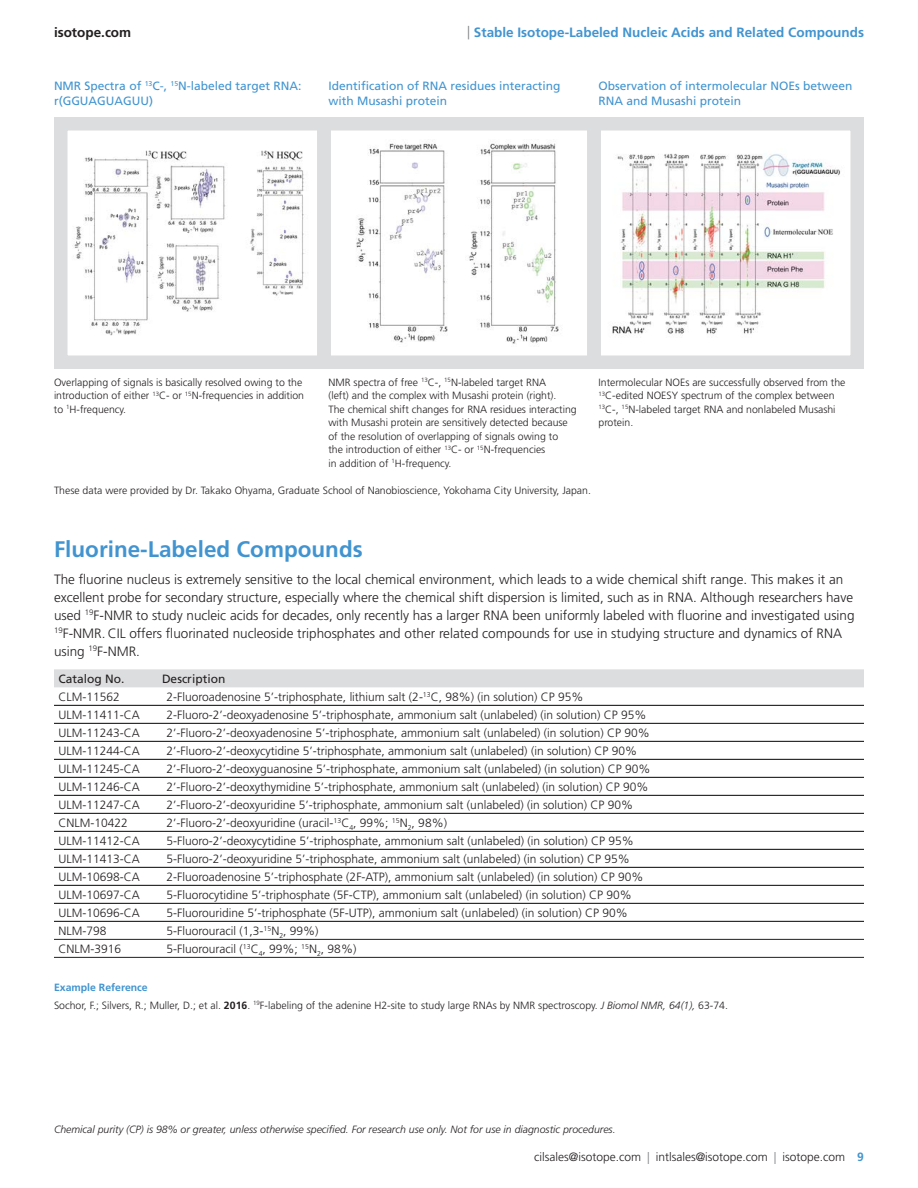
<style>
.page{position:relative;width:918px;height:1188px;background:#fff}
.page>*{position:absolute;margin:0;border:0;box-sizing:border-box;transform-origin:0 0}
.t1{font:700 22.5px "Frutiger LT Std";color:#4194d0}
.t2{font:300 13.5px/18px "Frutiger LT Std";color:#231f20}
.t3{font:700 13.5px "Frutiger LT Std";color:#4194d0}
.t4{font:700 13.5px "Frutiger LT Std";color:#231f20}
.t5{font:300 12px "Frutiger LT Std";color:#231f20}
.t6{font:12px/15px "Frutiger LT Std";color:#4194d0}
.t7{font:12px "Frutiger LT Std";color:#231f20}
.t8{font:300 10.5px/13.5px "Frutiger LT Std";color:#231f20}
.t9{font:italic 300 10.5px "Frutiger LT Std";color:#231f20}
.t10{font:700 10.5px "Frutiger LT Std";color:#4194d0}
.s1{font-weight:300;color:#808285}
.s2{font-weight:700}
.s3{font-style:italic}
.s4{color:#808285}
.s5{font-weight:700;color:#4194d0}
</style>
<div class="page">
<div style="left:54px;top:669px;width:810px;height:18px;background:#dcdddf"></div>
<hr style="left:54px;top:939px;width:108px;height:1px;background:#231f20">
<hr style="left:162px;top:939px;width:702px;height:1px;background:#231f20">
<hr style="left:54px;top:957px;width:108px;height:1px;background:#231f20">
<hr style="left:162px;top:957px;width:702px;height:1px;background:#231f20">
<hr style="left:54px;top:741px;width:108px;height:1px;background:#231f20">
<hr style="left:162px;top:741px;width:702px;height:1px;background:#231f20">
<hr style="left:54px;top:759px;width:108px;height:1px;background:#231f20">
<hr style="left:162px;top:759px;width:702px;height:1px;background:#231f20">
<hr style="left:54px;top:777px;width:108px;height:1px;background:#231f20">
<hr style="left:162px;top:777px;width:702px;height:1px;background:#231f20">
<hr style="left:54px;top:795px;width:108px;height:1px;background:#231f20">
<hr style="left:162px;top:795px;width:702px;height:1px;background:#231f20">
<hr style="left:54px;top:885px;width:108px;height:1px;background:#231f20">
<hr style="left:162px;top:885px;width:702px;height:1px;background:#231f20">
<hr style="left:54px;top:903px;width:108px;height:1px;background:#231f20">
<hr style="left:162px;top:903px;width:702px;height:1px;background:#231f20">
<hr style="left:54px;top:921px;width:108px;height:1px;background:#231f20">
<hr style="left:162px;top:921px;width:702px;height:1px;background:#231f20">
<hr style="left:54px;top:813px;width:108px;height:1px;background:#231f20">
<hr style="left:162px;top:813px;width:702px;height:1px;background:#231f20">
<hr style="left:54px;top:831px;width:108px;height:1px;background:#231f20">
<hr style="left:162px;top:831px;width:702px;height:1px;background:#231f20">
<hr style="left:54px;top:849px;width:108px;height:1px;background:#231f20">
<hr style="left:162px;top:849px;width:702px;height:1px;background:#231f20">
<hr style="left:54px;top:867px;width:108px;height:1px;background:#231f20">
<hr style="left:162px;top:867px;width:702px;height:1px;background:#231f20">
<hr style="left:54px;top:723px;width:108px;height:1px;background:#231f20">
<hr style="left:162px;top:723px;width:702px;height:1px;background:#231f20">
<hr style="left:54px;top:705px;width:108px;height:1px;background:#231f20">
<hr style="left:162px;top:705px;width:702px;height:1px;background:#231f20">
<img style="left:74px;top:150px;width:231px;height:186px">
<div style="left:54px;top:117px;width:277px;height:252px;border:14px solid #dcdddf"></div>
<img style="left:356px;top:143px;width:203px;height:201px">
<div style="left:317px;top:117px;width:284px;height:252px;border:14px solid #dcdddf"></div>
<img style="left:612px;top:153px;width:228px;height:181px">
<div style="left:587px;top:117px;width:277px;height:252px;border:14px solid #dcdddf"></div>
<p class="t4" style="left:54px;top:25px;width:79px">isotope.com</p>
<p class="t3" style="left:467px;top:25px;width:398px"><span class="s1">|</span> Stable Isotope-Labeled Nucleic Acids and Related Compounds</p>
<p class="t6" style="left:54px;top:78px;width:249px">NMR Spectra of <sup>13</sup>C-, <sup>15</sup>N-labeled target RNA: r(GGUAGUAGUU)</p>
<p class="t6" style="left:328px;top:78px;width:234px">Identification of RNA residues interacting with Musashi protein</p>
<p class="t6" style="left:598px;top:78px;width:256px">Observation of intermolecular NOEs between<br>RNA and Musashi protein</p>
<p class="t8" style="left:54px;top:376px;width:252px">Overlapping of signals is basically resolved owing to the introduction of either <sup>13</sup>C- or <sup>15</sup>N-frequencies in addition to <sup>1</sup>H-frequency.</p>
<p class="t8" style="left:328px;top:376px;width:250px">NMR spectra of free <sup>13</sup>C-, <sup>15</sup>N-labeled target RNA<br>(left) and the complex with Musashi protein (right).<br>The chemical shift changes for RNA residues interacting with Musashi protein are sensitively detected because of the resolution of overlapping of signals owing to<br>the introduction of either <sup>13</sup>C- or <sup>15</sup>N-frequencies<br>in addition of <sup>1</sup>H-frequency.</p>
<p class="t8" style="left:54px;top:484px;width:538px">These data were provided by Dr. Takako Ohyama, Graduate School of Nanobioscience, Yokohama City University, Japan.</p>
<p class="t8" style="left:598px;top:376px;width:248px">Intermolecular NOEs are successfully observed from the <sup>13</sup>C-edited NOESY spectrum of the complex between <sup>13</sup>C-, <sup>15</sup>N-labeled target RNA and nonlabeled Musashi protein.</p>
<p class="t1" style="left:54px;top:536px;width:310px">Fluorine-Labeled Compounds</p>
<p class="t2" style="left:54px;top:570px;width:802px">The fluorine nucleus is extremely sensitive to the local chemical environment, which leads to a wide chemical shift range. This makes it an excellent probe for secondary structure, especially where the chemical shift dispersion is limited, such as in RNA. Although researchers have used <sup>19</sup>F-NMR to study nucleic acids for decades, only recently has a larger RNA been uniformly labeled with fluorine and investigated using <sup>19</sup>F-NMR. CIL offers fluorinated nucleoside triphosphates and other related compounds for use in studying structure and dynamics of RNA using <sup>19</sup>F-NMR.</p>
<p class="t7" style="left:58px;top:672px;width:68px">Catalog No.</p>
<p class="t7" style="left:162px;top:672px;width:65px">Description</p>
<p class="t5" style="left:58px;top:690px;width:63px">CLM-11562</p>
<p class="t5" style="left:166px;top:690px;width:419px">2-Fluoroadenosine 5’-triphosphate, lithium salt (2-<sup>13</sup>C, 98%) (in solution) CP 95%</p>
<p class="t5" style="left:59px;top:708px;width:83px">ULM-11411-CA</p>
<p class="t5" style="left:167px;top:708px;width:481px">2-Fluoro-2’-deoxyadenosine 5’-triphosphate, ammonium salt (unlabeled) (in solution) CP 95%</p>
<p class="t5" style="left:59px;top:726px;width:83px">ULM-11243-CA</p>
<p class="t5" style="left:167px;top:726px;width:485px">2’-Fluoro-2’-deoxyadenosine 5’-triphosphate, ammonium salt (unlabeled) (in solution) CP 90%</p>
<p class="t5" style="left:59px;top:744px;width:83px">ULM-11244-CA</p>
<p class="t5" style="left:167px;top:744px;width:472px">2’-Fluoro-2’-deoxycytidine 5’-triphosphate, ammonium salt (unlabeled) (in solution) CP 90%</p>
<p class="t5" style="left:59px;top:762px;width:83px">ULM-11245-CA</p>
<p class="t5" style="left:167px;top:762px;width:485px">2’-Fluoro-2’-deoxyguanosine 5’-triphosphate, ammonium salt (unlabeled) (in solution) CP 90%</p>
<p class="t5" style="left:59px;top:780px;width:83px">ULM-11246-CA</p>
<p class="t5" style="left:167px;top:780px;width:483px">2’-Fluoro-2’-deoxythymidine 5’-triphosphate, ammonium salt (unlabeled) (in solution) CP 90%</p>
<p class="t5" style="left:59px;top:798px;width:83px">ULM-11247-CA</p>
<p class="t5" style="left:167px;top:798px;width:468px">2’-Fluoro-2’-deoxyuridine 5’-triphosphate, ammonium salt (unlabeled) (in solution) CP 90%</p>
<p class="t5" style="left:59px;top:816px;width:71px">CNLM-10422</p>
<p class="t5" style="left:167px;top:816px;width:282px">2’-Fluoro-2’-deoxyuridine (uracil-<sup>13</sup>C<sub>4</sub>, 99%; <sup>15</sup>N<sub>2</sub>, 98%)</p>
<p class="t5" style="left:58px;top:834px;width:83px">ULM-11412-CA</p>
<p class="t5" style="left:166px;top:834px;width:469px">5-Fluoro-2’-deoxycytidine 5’-triphosphate, ammonium salt (unlabeled) (in solution) CP 95%</p>
<p class="t5" style="left:58px;top:852px;width:83px">ULM-11413-CA</p>
<p class="t5" style="left:166px;top:852px;width:465px">5-Fluoro-2’-deoxyuridine 5’-triphosphate, ammonium salt (unlabeled) (in solution) CP 95%</p>
<p class="t5" style="left:58px;top:870px;width:83px">ULM-10698-CA</p>
<p class="t5" style="left:166px;top:870px;width:479px">2-Fluoroadenosine 5’-triphosphate (2F-ATP), ammonium salt (unlabeled) (in solution) CP 90%</p>
<p class="t5" style="left:58px;top:888px;width:83px">ULM-10697-CA</p>
<p class="t5" style="left:166px;top:888px;width:467px">5-Fluorocytidine 5’-triphosphate (5F-CTP), ammonium salt (unlabeled) (in solution) CP 90%</p>
<p class="t5" style="left:58px;top:906px;width:83px">ULM-10696-CA</p>
<p class="t5" style="left:166px;top:906px;width:463px">5-Fluorouridine 5’-triphosphate (5F-UTP), ammonium salt (unlabeled) (in solution) CP 90%</p>
<p class="t5" style="left:58px;top:924px;width:50px">NLM-798</p>
<p class="t5" style="left:166px;top:924px;width:154px">5-Fluorouracil (1,3-<sup>15</sup>N<sub>2</sub>, 99%)</p>
<p class="t5" style="left:59px;top:942px;width:64px">CNLM-3916</p>
<p class="t5" style="left:167px;top:942px;width:191px">5-Fluorouracil (<sup>13</sup>C<sub>4</sub>, 99%; <sup>15</sup>N<sub>2</sub>, 98%)</p>
<p class="t10" style="left:54px;top:981px;width:95px">Example Reference</p>
<p class="t8" style="left:54px;top:998px;width:675px">Sochor, F.; Silvers, R.; Muller, D.; et al. <span class="s2">2016</span>. <sup>19</sup>F-labeling of the adenine H2-site to study large RNAs by NMR spectroscopy. <span class="s3">J Biomol NMR, 64(1),</span> 63-74.</p>
<p class="t9" style="left:54px;top:1123px;width:563px">Chemical purity (CP) is 98% or greater, unless otherwise specified. For research use only. Not for use in diagnostic procedures.</p>
<p class="t5" style="left:534px;top:1150px;width:331px">cilsales@isotope.com <span class="s4">|</span> intlsales@isotope.com <span class="s4">|</span> isotope.com <span class="s5">9</span></p>
</div>
